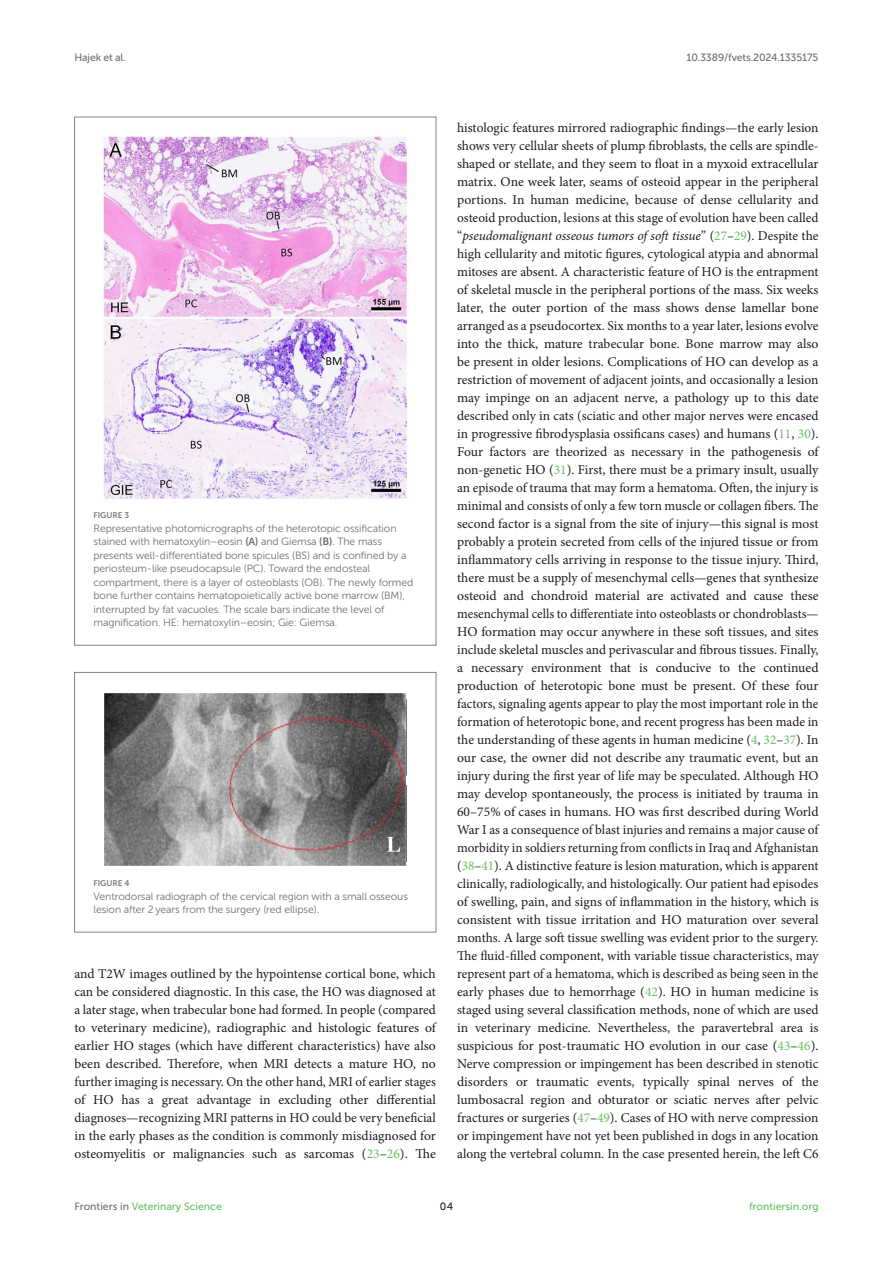
<style>
.page{position:relative;width:893px;height:1263px;background:#fff}
.page>*{position:absolute;margin:0;border:0;box-sizing:border-box;transform-origin:0 0}
.TEXT_FLUSH{font:13.5px/18px "Minion Pro";letter-spacing:-.005em;color:#1b1c1b;text-align:justify}
.FIG_LEG{font:10.5px/13.5px "Museo Sans 300";letter-spacing:-.01em;color:#706f70}
.t1{font:10.5px "Museo Sans 500";color:#65c161}
.t2{font:10.5px "Museo Sans 500";letter-spacing:-.015em;color:#706f70}
.t3{font:10.5px "Museo Sans 500";color:#1b1c1b}
.FIG_HD{font:8.25px "Museo Sans 700";letter-spacing:-.01em;color:#7e7f7f}
.s1{font-family:"Museo Sans 700"}
.s2{color:#65c161}
.s3{font-style:italic}
.s4{color:#706f70}
</style>
<div class="page">
<img style="left:103px;top:136px;width:304px;height:363px">
<img style="left:104px;top:693px;width:303px;height:173px">
<div style="left:74px;top:672px;width:362px;height:260px;border:1px solid #808285"></div>
<p class="t2" style="left:74px;top:51px;width:53px">Hajek et al.</p>
<p class="t2" style="left:686px;top:51px;width:134px">10.3389/fvets.2024.1335175</p>
<p class="FIG_HD" style="left:94px;top:511px;width:37px">FIGURE 3</p>
<p class="FIG_LEG" style="left:94px;top:521px;width:321px">Representative photomicrographs of the heterotopic ossification stained with hematoxylin–eosin <span class="s1">(A)</span> and Giemsa <span class="s1">(B)</span>. The mass presents well-differentiated bone spicules (BS) and is confined by a periosteum-like pseudocapsule (PC). Toward the endosteal compartment, there is a layer of osteoblasts (OB). The newly formed bone further contains hematopoietically active bone marrow (BM), interrupted by fat vacuoles. The scale bars indicate the level of magnification. HE: hematoxylin–eosin; Gie: Giemsa.</p>
<p class="FIG_HD" style="left:94px;top:879px;width:37px">FIGURE 4</p>
<p class="FIG_LEG" style="left:94px;top:889px;width:316px">Ventrodorsal radiograph of the cervical region with a small osseous lesion after 2 years from the surgery (red ellipse).</p>
<p class="TEXT_FLUSH" style="left:74px;top:965px;width:363px">and T2W images outlined by the hypointense cortical bone, which can be considered diagnostic. In this case, the HO was diagnosed at a later stage, when trabecular bone had formed. In people (compared to veterinary medicine), radiographic and histologic features of earlier HO stages (which have different characteristics) have also been described. Therefore, when MRI detects a mature HO, no further imaging is necessary. On the other hand, MRI of earlier stages of HO has a great advantage in excluding other differential diagnoses—recognizing MRI patterns in HO could be very beneficial in the early phases as the condition is commonly misdiagnosed for osteomyelitis or malignancies such as sarcomas (<span class="s2">23</span>–<span class="s2">26</span>). The</p>
<p class="TEXT_FLUSH" style="left:457px;top:119px;width:363px">histologic features mirrored radiographic findings—the early lesion shows very cellular sheets of plump fibroblasts, the cells are spindle&shy;shaped or stellate, and they seem to float in a myxoid extracellular matrix. One week later, seams of osteoid appear in the peripheral portions. In human medicine, because of dense cellularity and osteoid production, lesions at this stage of evolution have been called “<span class="s3">pseudomalignant osseous tumors of soft tissue</span>” (<span class="s2">27</span>–<span class="s2">29</span>). Despite the high cellularity and mitotic figures, cytological atypia and abnormal mitoses are absent. A characteristic feature of HO is the entrapment of skeletal muscle in the peripheral portions of the mass. Six weeks later, the outer portion of the mass shows dense lamellar bone arranged as a pseudocortex. Six months to a year later, lesions evolve into the thick, mature trabecular bone. Bone marrow may also be present in older lesions. Complications of HO can develop as a restriction of movement of adjacent joints, and occasionally a lesion may impinge on an adjacent nerve, a pathology up to this date described only in cats (sciatic and other major nerves were encased in progressive fibrodysplasia ossificans cases) and humans (<span class="s2">11</span>, <span class="s2">30</span>).<br>Four factors are theorized as necessary in the pathogenesis of non-genetic HO (<span class="s2">31</span>). First, there must be a primary insult, usually an episode of trauma that may form a hematoma. Often, the injury is minimal and consists of only a few torn muscle or collagen fibers. The second factor is a signal from the site of injury—this signal is most probably a protein secreted from cells of the injured tissue or from inflammatory cells arriving in response to the tissue injury. Third, there must be a supply of mesenchymal cells—genes that synthesize osteoid and chondroid material are activated and cause these mesenchymal cells to differentiate into osteoblasts or chondroblasts— HO formation may occur anywhere in these soft tissues, and sites include skeletal muscles and perivascular and fibrous tissues. Finally, a necessary environment that is conducive to the continued production of heterotopic bone must be present. Of these four factors, signaling agents appear to play the most important role in the formation of heterotopic bone, and recent progress has been made in the understanding of these agents in human medicine (<span class="s2">4</span>, <span class="s2">32</span>–<span class="s2">37</span>). In our case, the owner did not describe any traumatic event, but an injury during the first year of life may be speculated. Although HO may develop spontaneously, the process is initiated by trauma in 60–75% of cases in humans. HO was first described during World War I as a consequence of blast injuries and remains a major cause of morbidity in soldiers returning from conflicts in Iraq and Afghanistan (<span class="s2">38</span>–<span class="s2">41</span>). A distinctive feature is lesion maturation, which is apparent clinically, radiologically, and histologically. Our patient had episodes of swelling, pain, and signs of inflammation in the history, which is consistent with tissue irritation and HO maturation over several months. A large soft tissue swelling was evident prior to the surgery.<br>The fluid-filled component, with variable tissue characteristics, may represent part of a hematoma, which is described as being seen in the early phases due to hemorrhage (<span class="s2">42</span>). HO in human medicine is staged using several classification methods, none of which are used in veterinary medicine. Nevertheless, the paravertebral area is suspicious for post-traumatic HO evolution in our case (<span class="s2">43</span>–<span class="s2">46</span>).<br>Nerve compression or impingement has been described in stenotic disorders or traumatic events, typically spinal nerves of the lumbosacral region and obturator or sciatic nerves after pelvic fractures or surgeries (<span class="s2">47</span>–<span class="s2">49</span>). Cases of HO with nerve compression or impingement have not yet been published in dogs in any location along the vertebral column. In the case presented herein, the left C6</p>
<p class="t1" style="left:74px;top:1200px;width:149px"><span class="s4">Frontiers in</span> Veterinary Science</p>
<p class="t3" style="left:440px;top:1200px;width:15px">04</p>
<p class="t1" style="left:749px;top:1200px;width:71px">frontiersin.org</p>
</div>
